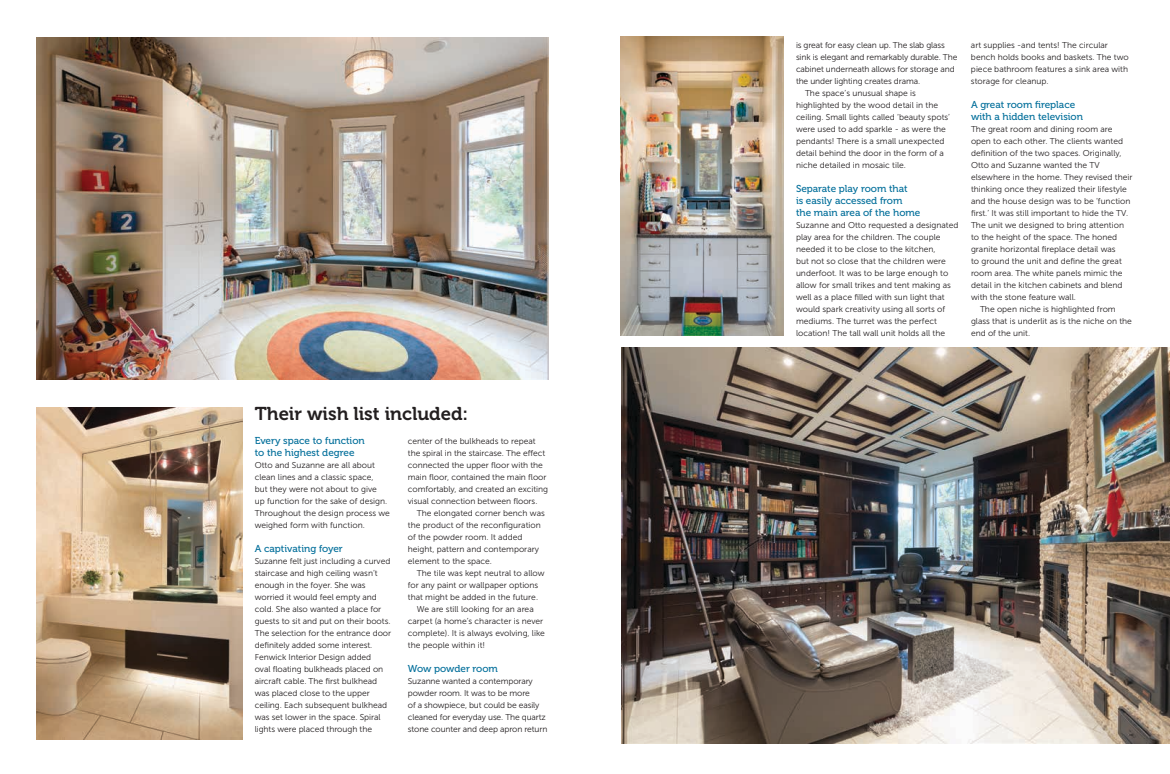
<style>
.page{position:relative;width:1170px;height:774px;background:#fff}
.page>*{position:absolute;margin:0;border:0;box-sizing:border-box;transform-origin:0 0}
.t1{font:18.5px "Museo 700";color:#231f20}
.t2{font:10px/12px "Museo 500";color:#006e9a}
.t3{font:8.5px/12px "Museo Sans 300";color:#231f20}
</style>
<div class="page">
<img style="left:36px;top:37px;width:513px;height:342px">
<img style="left:36px;top:408px;width:207px;height:331px">
<img style="left:620px;top:36px;width:164px;height:300px">
<img style="left:621px;top:348px;width:549px;height:396px">
<h1 class="t1" style="left:255px;top:403px;width:215px">Their wish list included:</h1>
<p class="t2" style="left:255px;top:435px;width:112px">Every space to function to the highest degree</p>
<p class="t3" style="left:255px;top:459px;width:137px">Otto and Suzanne are all about clean lines and a classic space,<br>but they were not about to give<br>up function for the sake of design.<br>Throughout the design process we weighed form with function.</p>
<p class="t2" style="left:255px;top:543px;width:90px">A captivating foyer</p>
<p class="t3" style="left:255px;top:555px;width:138px">Suzanne felt just including a curved staircase and high ceiling wasn’t enough in the foyer. She was worried it would feel empty and cold. She also wanted a place for guests to sit and put on their boots.<br>The selection for the entrance door definitely added some interest.<br>Fenwick Interior Design added<br>oval floating bulkheads placed on aircraft cable. The first bulkhead was placed close to the upper ceiling. Each subsequent bulkhead was set lower in the space. Spiral lights were placed through the</p>
<p class="t3" style="left:408px;top:435px;width:142px">center of the bulkheads to repeat the spiral in the staircase. The effect connected the upper floor with the main floor, contained the main floor comfortably, and created an exciting visual connection between floors.</p>
<p class="t3" style="left:408px;top:507px;width:139px;text-indent:9px">The elongated corner bench was the product of the reconfiguration of the powder room. It added height, pattern and contemporary element to the space.</p>
<p class="t3" style="left:417px;top:567px;width:129px">The tile was kept neutral to allow</p>
<p class="t3" style="left:408px;top:579px;width:132px">for any paint or wallpaper options</p>
<p class="t3" style="left:408px;top:591px;width:132px">that might be added in the future.</p>
<p class="t3" style="left:417px;top:603px;width:118px">We are still looking for an area</p>
<p class="t3" style="left:408px;top:615px;width:137px">carpet (a home’s character is never</p>
<p class="t3" style="left:408px;top:627px;width:139px">complete). It is always evolving, like</p>
<p class="t3" style="left:408px;top:639px;width:79px">the people within it!</p>
<p class="t2" style="left:408px;top:663px;width:92px">Wow powder room</p>
<p class="t3" style="left:408px;top:675px;width:141px">Suzanne wanted a contemporary powder room. It was to be more<br>of a showpiece, but could be easily cleaned for everyday use. The quartz stone counter and deep apron return</p>
<p class="t3" style="left:796px;top:39px;width:150px">is great for easy clean up. The slab glass</p>
<p class="t3" style="left:796px;top:51px;width:163px">sink is elegant and remarkably durable. The</p>
<p class="t3" style="left:796px;top:63px;width:160px">cabinet underneath allows for storage and</p>
<p class="t3" style="left:796px;top:75px;width:126px">the under lighting creates drama.</p>
<p class="t3" style="left:805px;top:87px;width:112px">The space’s unusual shape is</p>
<p class="t3" style="left:796px;top:99px;width:144px">highlighted by the wood detail in the</p>
<p class="t3" style="left:796px;top:111px;width:156px">ceiling. Small lights called ‘beauty spots’</p>
<p class="t3" style="left:796px;top:123px;width:151px">were used to add sparkle - as were the</p>
<p class="t3" style="left:796px;top:135px;width:150px">pendants! There is a small unexpected</p>
<p class="t3" style="left:796px;top:147px;width:150px">detail behind the door in the form of a</p>
<p class="t3" style="left:796px;top:159px;width:111px">niche detailed in mosaic tile.</p>
<p class="t2" style="left:796px;top:183px;width:126px">Separate play room that<br>is easily accessed from<br>the main area of the home</p>
<p class="t3" style="left:796px;top:219px;width:164px">Suzanne and Otto requested a designated play area for the children. The couple needed it to be close to the kitchen,<br>but not so close that the children were underfoot. It was to be large enough to allow for small trikes and tent making as well as a place filled with sun light that would spark creativity using all sorts of mediums. The turret was the perfect location! The tall wall unit holds all the</p>
<p class="t3" style="left:971px;top:39px;width:159px">art supplies -and tents! The circular bench holds books and baskets. The two piece bathroom features a sink area with storage for cleanup.</p>
<p class="t2" style="left:971px;top:99px;width:114px">A great room fireplace with a hidden television</p>
<p class="t3" style="left:971px;top:123px;width:143px">The great room and dining room are</p>
<p class="t3" style="left:971px;top:135px;width:154px">open to each other. The clients wanted</p>
<p class="t3" style="left:971px;top:147px;width:152px">definition of the two spaces. Originally,</p>
<p class="t3" style="left:971px;top:159px;width:130px">Otto and Suzanne wanted the TV</p>
<p class="t3" style="left:971px;top:171px;width:163px">elsewhere in the home. They revised their</p>
<p class="t3" style="left:971px;top:183px;width:157px">thinking once they realized their lifestyle</p>
<p class="t3" style="left:971px;top:195px;width:161px">and the house design was to be ‘function</p>
<p class="t3" style="left:971px;top:207px;width:159px">first.’ It was still important to hide the TV.</p>
<p class="t3" style="left:971px;top:219px;width:155px">The unit we designed to bring attention</p>
<p class="t3" style="left:971px;top:231px;width:148px">to the height of the space. The honed</p>
<p class="t3" style="left:971px;top:243px;width:146px">granite horizontal fireplace detail was</p>
<p class="t3" style="left:971px;top:255px;width:152px">to ground the unit and define the great</p>
<p class="t3" style="left:971px;top:267px;width:153px">room area. The white panels mimic the</p>
<p class="t3" style="left:971px;top:279px;width:153px">detail in the kitchen cabinets and blend</p>
<p class="t3" style="left:971px;top:291px;width:106px">with the stone feature wall.</p>
<p class="t3" style="left:980px;top:303px;width:137px">The open niche is highlighted from</p>
<p class="t3" style="left:971px;top:315px;width:162px">glass that is underlit as is the niche on the</p>
<p class="t3" style="left:971px;top:327px;width:61px">end of the unit.</p>
</div>
